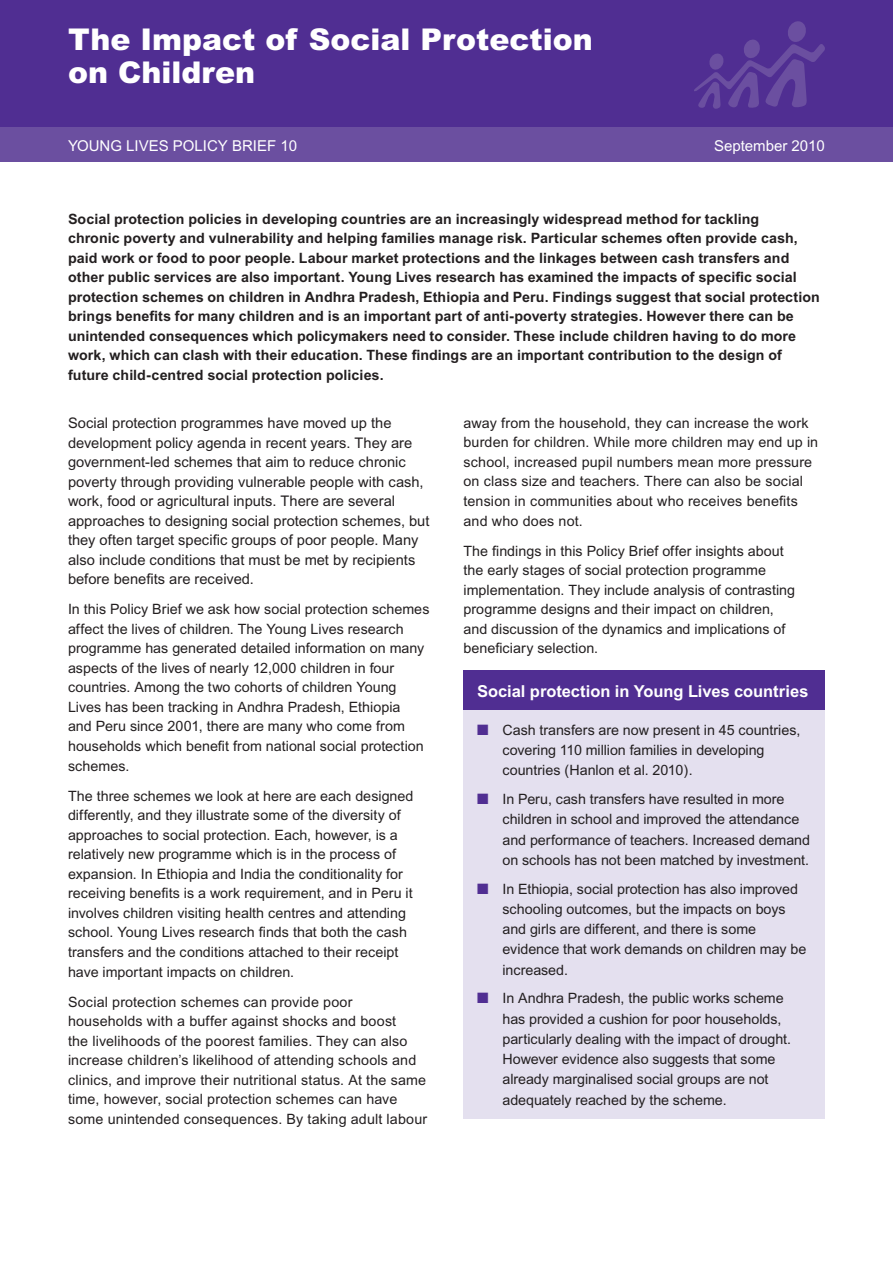
<style>
.page{position:relative;width:893px;height:1263px;background:#fff}
.page>*{position:absolute;margin:0;border:0;box-sizing:border-box;transform-origin:0 0}
.t1{font:900 30px/33px "Arial";color:#fff}
.t2{font:700 16.5px "Arial";letter-spacing:-.005em;color:#fff}
.t3{font:15px "Arial";color:#fff}
.t4{font:14.7px/19.5px "Arial";color:#231f20}
.t5{font:14.25px/19.5px "Arial";letter-spacing:.005em;color:#231f20}
.t6{font:700 14.25px/19.5px "Arial";letter-spacing:.005em;color:#231f20}
.s1{color:#502e92}
</style>
<div class="page">
<div style="left:0;top:0;width:893px;height:128px;background:#502e92"></div>
<div style="left:0;top:128px;width:893px;height:34px;background:#6b4fa0"></div>
<svg style="left:694px;top:21px;width:131px;height:88px"></svg>
<div style="left:463px;top:670px;width:362px;height:40px;background:#502e92"></div>
<div style="left:463px;top:710px;width:362px;height:408px;background:#e4e0ef"></div>
<h1 class="t1" style="left:68px;top:22px;width:526px">The Impact of Social Protection on Children</h1>
<p class="t3" style="left:68px;top:137px;width:231px">YOUNG LIVES POLICY BRIEF 10</p>
<p class="t3" style="left:714px;top:137px;width:112px">September 2010</p>
<p class="t6" style="left:68px;top:209px;width:753px">Social protection policies in developing countries are an increasingly widespread method for tackling<br>chronic poverty and vulnerability and helping families manage risk. Particular schemes often provide cash, paid work or food to poor people. Labour market protections and the linkages between cash transfers and other public services are also important. Young Lives research has examined the impacts of specific social protection schemes on children in Andhra Pradesh, Ethiopia and Peru. Findings suggest that social protection brings benefits for many children and is an important part of anti-poverty strategies. However there can be unintended consequences which policymakers need to consider. These include children having to do more work, which can clash with their education. These findings are an important contribution to the design of future child-centred social protection policies.</p>
<p class="t4" style="left:68px;top:413px;width:363px">Social protection programmes have moved up the development policy agenda in recent years. They are government-led schemes that aim to reduce chronic poverty through providing vulnerable people with cash, work, food or agricultural inputs. There are several approaches to designing social protection schemes, but they often target specific groups of poor people. Many also include conditions that must be met by recipients before benefits are received.</p>
<p class="t5" style="left:68px;top:599px;width:363px">In this Policy Brief we ask how social protection schemes affect the lives of children. The Young Lives research programme has generated detailed information on many aspects of the lives of nearly 12,000 children in four countries. Among the two cohorts of children Young Lives has been tracking in Andhra Pradesh, Ethiopia<br>and Peru since 2001, there are many who come from households which benefit from national social protection schemes.</p>
<p class="t5" style="left:68px;top:786px;width:347px">The three schemes we look at here are each designed differently, and they illustrate some of the diversity of approaches to social protection. Each, however, is a relatively new programme which is in the process of expansion. In Ethiopia and India the conditionality for receiving benefits is a work requirement, and in Peru it involves children visiting health centres and attending school. Young Lives research finds that both the cash transfers and the conditions attached to their receipt have important impacts on children.</p>
<p class="t5" style="left:68px;top:992px;width:361px">Social protection schemes can provide poor households with a buffer against shocks and boost<br>the livelihoods of the poorest families. They can also increase children’s likelihood of attending schools and clinics, and improve their nutritional status. At the same time, however, social protection schemes can have some unintended consequences. By taking adult labour</p>
<p class="t5" style="left:463px;top:413px;width:356px">away from the household, they can increase the work burden for children. While more children may end up in school, increased pupil numbers mean more pressure on class size and teachers. There can also be social tension in communities about who receives benefits and who does not.</p>
<p class="t5" style="left:463px;top:541px;width:333px">The findings in this Policy Brief offer insights about the early stages of social protection programme implementation. They include analysis of contrasting programme designs and their impact on children, and discussion of the dynamics and implications of beneficiary selection.</p>
<p class="t2" style="left:477px;top:681px;width:333px">Social protection in Young Lives countries</p>
<p class="t5" style="left:502px;top:719px;width:299px;line-height:20.2px;text-indent:-26px"><span class="s1">■</span> Cash transfers are now present in 45 countries, covering 110 million families in developing countries (Hanlon et al. 2010).</p>
<p class="t5" style="left:502px;top:789px;width:309px;line-height:20.2px;text-indent:-26px"><span class="s1">■</span> In Peru, cash transfers have resulted in more children in school and improved the attendance and performance of teachers. Increased demand on schools has not been matched by investment.</p>
<p class="t5" style="left:502px;top:878px;width:305px;line-height:20.2px;text-indent:-26px"><span class="s1">■</span> In Ethiopia, social protection has also improved schooling outcomes, but the impacts on boys and girls are different, and there is some evidence that work demands on children may be increased.</p>
<p class="t5" style="left:502px;top:988px;width:290px;line-height:20.2px;text-indent:-26px"><span class="s1">■</span> In Andhra Pradesh, the public works scheme has provided a cushion for poor households, particularly dealing with the impact of drought.<br>However evidence also suggests that some already marginalised social groups are not adequately reached by the scheme.</p>
</div>
